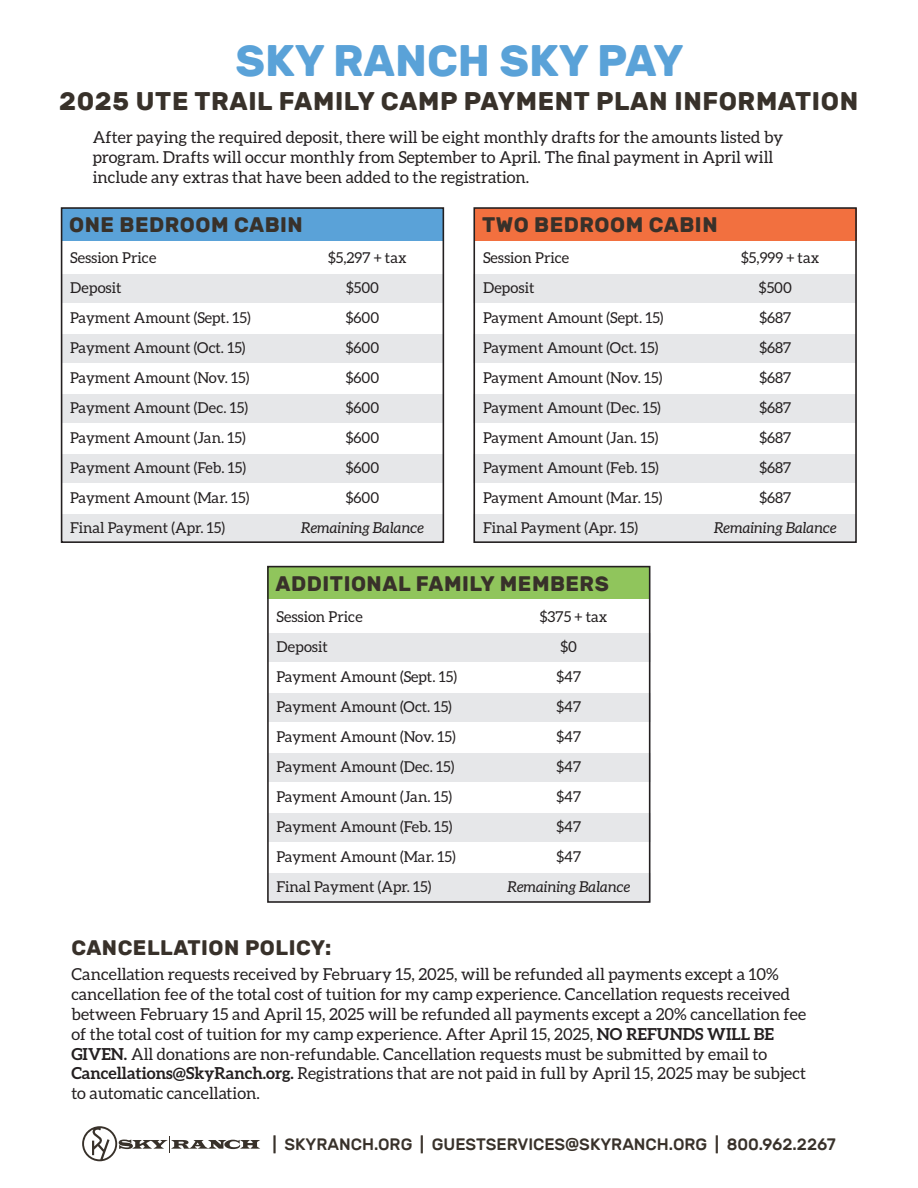
<style>
.page{position:relative;width:918px;height:1188px;background:#fff}
.page>*{position:absolute;margin:0;border:0;box-sizing:border-box;transform-origin:0 0}
.t1{font:700 43.95px "Rubik";color:#5aa2d8}
.t2{font:700 25.5px "Rubik";letter-spacing:.025em;color:#38312a}
.t3{font:700 21px "Rubik";letter-spacing:.025em;color:#38312a}
.t4{font:16.5px/19.8px "Aleo";color:#231f20}
.t5{font:500 16.5px "Rubik";color:#38312a}
.t6{font:15px/30px "Aleo";color:#231f20}
.t7{font:italic 15px "Aleo";color:#231f20}
.s1{font-weight:700}
</style>
<div class="page">
<svg style="left:82px;top:1126px;width:178px;height:35px"></svg>
<div style="left:268px;top:693px;width:382px;height:28px;background:#e6e7e9"></div>
<div style="left:268px;top:753px;width:382px;height:28px;background:#e6e7e9"></div>
<div style="left:268px;top:813px;width:382px;height:28px;background:#e6e7e9"></div>
<div style="left:268px;top:873px;width:382px;height:28px;background:#e6e7e9"></div>
<div style="left:268px;top:633px;width:382px;height:28px;background:#e6e7e9"></div>
<div style="left:474px;top:334px;width:382px;height:28px;background:#e6e7e9"></div>
<div style="left:474px;top:394px;width:382px;height:28px;background:#e6e7e9"></div>
<div style="left:474px;top:454px;width:382px;height:28px;background:#e6e7e9"></div>
<div style="left:474px;top:514px;width:382px;height:28px;background:#e6e7e9"></div>
<div style="left:474px;top:274px;width:382px;height:28px;background:#e6e7e9"></div>
<div style="left:61px;top:334px;width:382px;height:28px;background:#e6e7e9"></div>
<div style="left:61px;top:394px;width:382px;height:28px;background:#e6e7e9"></div>
<div style="left:61px;top:454px;width:382px;height:28px;background:#e6e7e9"></div>
<div style="left:61px;top:514px;width:382px;height:28px;background:#e6e7e9"></div>
<div style="left:267px;top:566px;width:383px;height:33px;background:#90c55c"></div>
<div style="left:267px;top:566px;width:383px;height:337px;border:2px solid #231f20"></div>
<div style="left:61px;top:208px;width:382px;height:33px;background:#5aa2d8"></div>
<div style="left:61px;top:274px;width:382px;height:28px;background:#e6e7e9"></div>
<div style="left:61px;top:207px;width:383px;height:336px;border:2px solid #231f20"></div>
<div style="left:474px;top:208px;width:382px;height:33px;background:#f2703f"></div>
<div style="left:473px;top:207px;width:384px;height:336px;border:2px solid #231f20"></div>
<h1 class="t1" style="left:236px;top:35px;width:450px">SKY RANCH SKY PAY</h1>
<h2 class="t2" style="left:59px;top:86px;width:801px">2025 UTE TRAIL FAMILY CAMP PAYMENT PLAN INFORMATION</h2>
<p class="t4" style="left:93px;top:127px;width:692px">After paying the required deposit, there will be eight monthly drafts for the amounts listed by program. Drafts will occur monthly from September to April. The final payment in April will include any extras that have been added to the registration.</p>
<p class="t3" style="left:69px;top:212px;width:235px">ONE BEDROOM CABIN</p>
<p class="t6" style="left:70px;top:242px;width:182px">Session Price<br>Deposit<br>Payment Amount (Sept. 15)<br>Payment Amount (Oct. 15)<br>Payment Amount (Nov. 15)<br>Payment Amount (Dec. 15)<br>Payment Amount (Jan. 15)<br>Payment Amount (Feb. 15)<br>Payment Amount (Mar. 15)<br>Final Payment (Apr. 15)</p>
<p class="t6" style="left:346px;top:242px;width:62px;text-indent:-18px">$5,297 + tax $500 $600 $600 $600 $600 $600 $600 $600</p>
<p class="t7" style="left:301px;top:519px;width:124px">Remaining Balance</p>
<p class="t3" style="left:482px;top:212px;width:237px">TWO BEDROOM CABIN</p>
<p class="t6" style="left:483px;top:242px;width:182px">Session Price<br>Deposit<br>Payment Amount (Sept. 15)<br>Payment Amount (Oct. 15)<br>Payment Amount (Nov. 15)<br>Payment Amount (Dec. 15)<br>Payment Amount (Jan. 15)<br>Payment Amount (Feb. 15)<br>Payment Amount (Mar. 15)<br>Final Payment (Apr. 15)</p>
<p class="t6" style="left:759px;top:242px;width:62px;text-indent:-18px">$5,999 + tax $500 $687 $687 $687 $687 $687 $687 $687</p>
<p class="t7" style="left:714px;top:519px;width:124px">Remaining Balance</p>
<p class="t3" style="left:276px;top:571px;width:335px">ADDITIONAL FAMILY MEMBERS</p>
<p class="t6" style="left:276px;top:601px;width:182px">Session Price<br>Deposit<br>Payment Amount (Sept. 15)<br>Payment Amount (Oct. 15)<br>Payment Amount (Nov. 15)<br>Payment Amount (Dec. 15)<br>Payment Amount (Jan. 15)<br>Payment Amount (Feb. 15)<br>Payment Amount (Mar. 15)<br>Final Payment (Apr. 15)</p>
<p class="t6" style="left:557px;top:601px;width:52px;text-indent:-17px">$375 + tax $0<br>$47 $47 $47 $47 $47 $47 $47</p>
<p class="t7" style="left:508px;top:878px;width:124px">Remaining Balance</p>
<p class="t3" style="left:71px;top:935px;width:262px">CANCELLATION POLICY:</p>
<p class="t4" style="left:71px;top:965px;width:737px">Cancellation requests received by February 15, 2025, will be refunded all payments except a 10% cancellation fee of the total cost of tuition for my camp experience. Cancellation requests received between February 15 and April 15, 2025 will be refunded all payments except a 20% cancellation fee of the total cost of tuition for my camp experience. After April 15, 2025, <span class="s1">NO REFUNDS WILL BE GIVEN.</span> All donations are non-refundable. Cancellation requests must be submitted by email to <span class="s1">Cancellations@SkyRanch.org.</span> Registrations that are not paid in full by April 15, 2025 may be subject to automatic cancellation.</p>
<p class="t5" style="left:272px;top:1135px;width:565px">| SKYRANCH.ORG | GUESTSERVICES@SKYRANCH.ORG | 800.962.2267</p>
</div>
